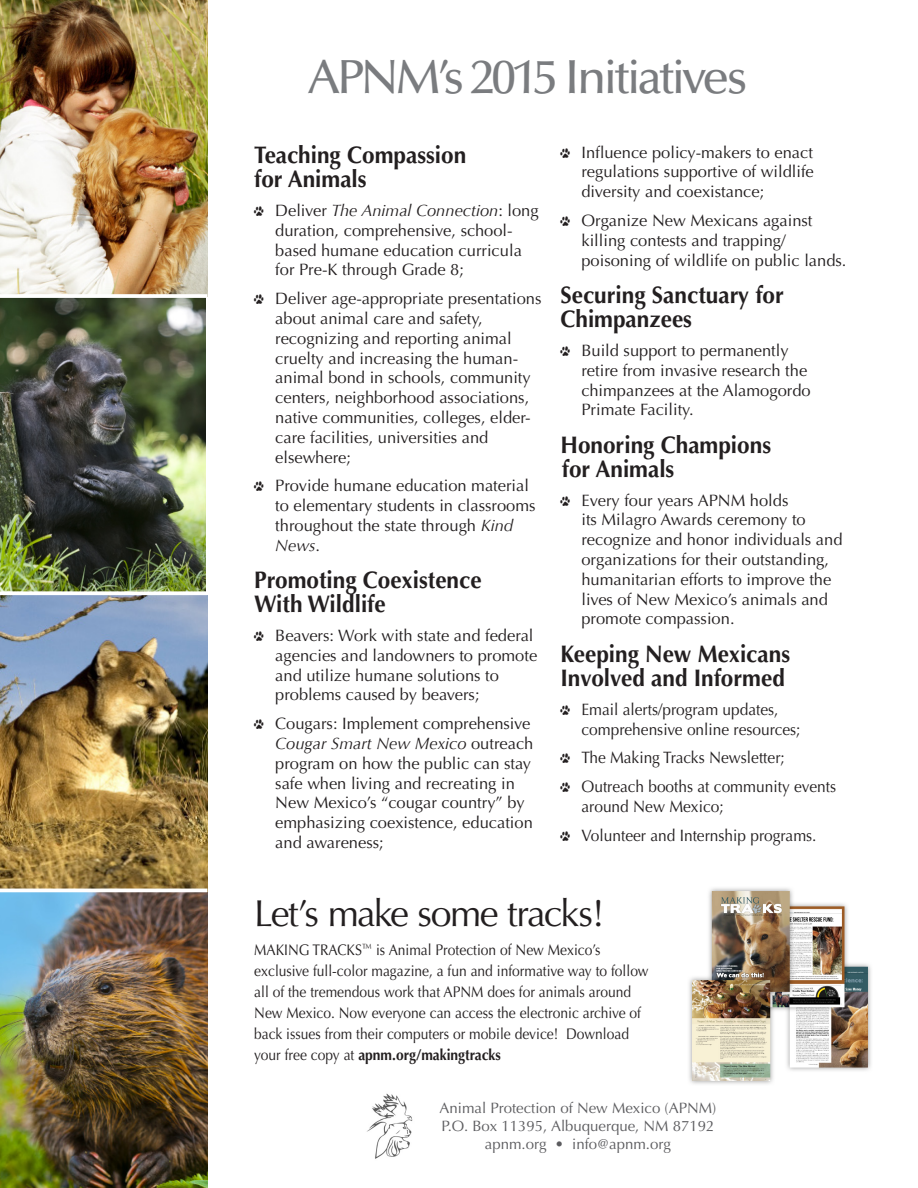
<style>
.page{position:relative;width:918px;height:1188px;background:#fff}
.page>*{position:absolute;margin:0;border:0;box-sizing:border-box;transform-origin:0 0}
.t1{font:500 48px "Optima";letter-spacing:-.06em;color:#7a7c7f}
.t2{font:37.5px "Optima";letter-spacing:-.05em;color:#231f20}
.GO{font:700 24px/24px "Optima";color:#231f20;scale:.94 1}
.GO-2{font:16.5px/19.8px "Optima";color:#231f20}
.GO-3{font:16.5px/19.8px "Optima";color:#231f20;scale:.94 1}
.t3{font:15.3px/21px "Optima";color:#231f20;scale:.9 1}
.t4{font:15px "Optima";color:#5c5c5f}
.s1{font-family:"Animal Tracks";font-size:12px}
.s2{font-style:italic}
.s3{font-weight:700}
</style>
<div class="page">
<img style="left:0;top:0;width:207px;height:893px">
<img style="left:689px;top:888px;width:182px;height:196px">
<img style="left:0;top:893px;width:207px;height:295px">
<svg style="left:0;top:294px;width:207px;height:4px"></svg>
<svg style="left:0;top:591px;width:207px;height:4px"></svg>
<hr style="left:0;top:889px;width:207px;height:3px;background:#fff">
<img style="left:367px;top:1093px;width:46px;height:66px">
<p class="t1" style="left:308px;top:50px;width:441px">APNM’s 2015 Initiatives</p>
<p class="GO" style="left:254px;top:143px;width:227px">Teaching Compassion for Animals</p>
<p class="GO-2" style="left:275px;top:201px;width:265px;text-indent:-21px"><span class="s1">C</span> Deliver <span class="s2">The Animal Connection</span>: long duration, comprehensive, school&shy;based humane education curricula for Pre-K through Grade 8;</p>
<p class="GO-2" style="left:275px;top:289px;width:268px;text-indent:-21px"><span class="s1">C</span> Deliver age-appropriate presentations about animal care and safety, recognizing and reporting animal cruelty and increasing the human&shy;animal bond in schools, community centers, neighborhood associations, native communities, colleges, elder&shy;care facilities, universities and elsewhere;</p>
<p class="GO-2" style="left:275px;top:476px;width:262px;text-indent:-21px"><span class="s1">C</span> Provide humane education material to elementary students in classrooms throughout the state through <span class="s2">Kind<br>News</span>.</p>
<p class="GO" style="left:254px;top:568px;width:244px">Promoting Coexistence<br>With Wildlife</p>
<p class="GO-2" style="left:275px;top:626px;width:264px;text-indent:-21px"><span class="s1">C</span> Beavers: Work with state and federal agencies and landowners to promote and utilize humane solutions to problems caused by beavers;</p>
<p class="GO-2" style="left:275px;top:714px;width:259px;text-indent:-21px"><span class="s1">C</span> Cougars: Implement comprehensive<br><span class="s2">Cougar Smart New Mexico</span> outreach program on how the public can stay safe when living and recreating in<br>New Mexico’s “cougar country” by emphasizing coexistence, education and awareness;</p>
<p class="GO-2" style="left:581px;top:142px;width:234px;text-align:justify;text-indent:-21px"><span class="s1">C</span> Influence policy-makers to enact regulations supportive of wildlife diversity and coexistance;</p>
<p class="GO-2" style="left:581px;top:211px;width:267px;text-indent:-21px"><span class="s1">C</span> Organize New Mexicans against killing contests and trapping/ poisoning of wildlife on public lands.</p>
<p class="GO" style="left:560px;top:283px;width:239px">Securing Sanctuary for<br>Chimpanzees</p>
<p class="GO-2" style="left:581px;top:341px;width:231px;text-indent:-21px"><span class="s1">C</span> Build support to permanently retire from invasive research the chimpanzees at the Alamogordo<br>Primate Facility.</p>
<p class="GO" style="left:560px;top:433px;width:226px">Honoring Champions for Animals</p>
<p class="GO-2" style="left:581px;top:490px;width:263px;text-indent:-21px"><span class="s1">C</span> Every four years APNM holds<br>its Milagro Awards ceremony to recognize and honor individuals and organizations for their outstanding, humanitarian efforts to improve the lives of New Mexico’s animals and promote compassion.</p>
<p class="GO" style="left:560px;top:642px;width:246px">Keeping New Mexicans<br>Involved and Informed</p>
<p class="GO-3" style="left:581px;top:699px;width:235px;text-indent:-21px"><span class="s1">C</span> Email alerts/program updates, comprehensive online resources;</p>
<p class="GO-3" style="left:560px;top:748px;width:240px"><span class="s1">C</span> The Making Tracks Newsletter;</p>
<p class="GO-3" style="left:581px;top:777px;width:272px;text-indent:-21px"><span class="s1">C</span> Outreach booths at community events around New Mexico;</p>
<p class="GO-3" style="left:560px;top:825px;width:274px"><span class="s1">C</span> Volunteer and Internship programs.</p>
<p class="t2" style="left:254px;top:891px;width:352px">Let’s make some tracks!</p>
<p class="t3" style="left:254px;top:940px;width:440px">MAKING TRACKS<sup>™</sup> is Animal Protection of New Mexico’s exclusive full-color magazine, a fun and informative way to follow all of the tremendous work that APNM does for animals around New Mexico. Now everyone can access the electronic archive of back issues from their computers or mobile device! Download your free copy at <span class="s3">apnm.org/makingtracks</span></p>
<p class="t4" style="left:440px;top:1099px;width:278px">Animal Protection of New Mexico (APNM)</p>
<p class="t4" style="left:441px;top:1117px;width:275px">P.O. Box 11395, Albuquerque, NM 87192</p>
<p class="t4" style="left:485px;top:1135px;width:188px">apnm.org • info@apnm.org</p>
</div>
